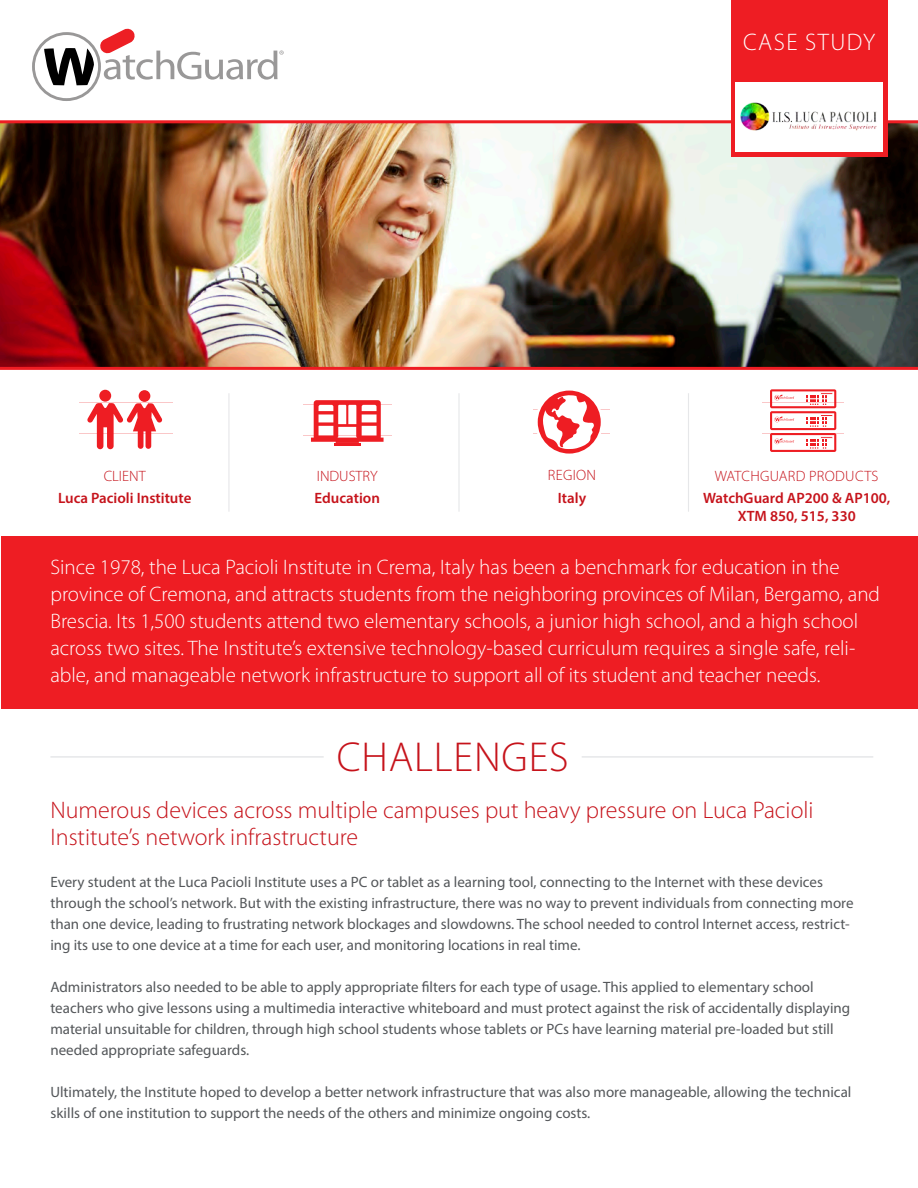
<style>
.page{position:relative;width:918px;height:1188px;background:#fff}
.page>*{position:absolute;margin:0;border:0;box-sizing:border-box;transform-origin:0 0}
.t1{font:300 42px "Myriad Pro";letter-spacing:.02em;color:#c6131b}
.t2{font:300 24px/27px "Myriad Pro";color:#c6131b}
.t3{font:300 24px "Myriad Pro";letter-spacing:.06em;color:#fff}
.t4{font:300 21px/27px "Myriad Pro";color:#fff}
.t5{font:15px/21px "Myriad Pro";color:#54575a}
.t6{font:600 15px/18px "Myriad Pro";color:#c6131b;text-align:center}
.t7{font:300 15px "Myriad Pro";letter-spacing:.015em;color:#c6131b}
</style>
<div class="page">
<div style="left:1px;top:536px;width:917px;height:172px;background:#ee1d23"></div>
<img style="left:0;top:123px;width:918px;height:244px">
<div style="left:731px;top:0;width:156px;height:157px;background:#ee1d23"></div>
<svg style="left:32px;top:28px;width:252px;height:73px"></svg>
<hr style="left:0;top:367px;width:918px;height:3px;background:#ee1d23">
<hr style="left:0;top:120px;width:918px;height:3px;background:#ee1d23">
<svg style="left:80px;top:390px;width:92px;height:59px"></svg>
<hr style="left:334px;top:444px;width:27px;height:2px;background:#ee1d23">
<svg style="left:303px;top:400px;width:88px;height:43px"></svg>
<hr style="left:316px;top:411px;width:20px;height:3px;background:#ee1d23">
<svg style="left:317px;top:422px;width:20px;height:4px"></svg>
<hr style="left:359px;top:411px;width:20px;height:3px;background:#ee1d23">
<svg style="left:360px;top:422px;width:20px;height:4px"></svg>
<svg style="left:535px;top:388px;width:68px;height:68px"></svg>
<div style="left:538px;top:391px;width:63px;height:63px;background:#ee1d23;border-radius:50%"></div>
<svg style="left:534px;top:394px;width:76px;height:55px"></svg>
<svg style="left:762px;top:389px;width:82px;height:63px"></svg>
<hr style="left:228px;top:393px;width:2px;height:119px;background:#e6e7e9">
<hr style="left:458px;top:393px;width:2px;height:119px;background:#e6e7e9">
<hr style="left:688px;top:393px;width:1px;height:119px;background:#e6e7e9">
<hr style="left:50px;top:756px;width:274px;height:2px;background:#e6e7e9">
<hr style="left:582px;top:756px;width:291px;height:2px;background:#e6e7e9">
<div style="left:735px;top:83px;width:148px;height:69px;background:#fff"></div>
<img style="left:740px;top:102px;width:137px;height:29px">
<p class="t7" style="left:104px;top:467px;width:43px">CLIENT</p>
<p class="t6" style="left:58px;top:489px;width:135px">Luca Pacioli Institute</p>
<p class="t7" style="left:317px;top:467px;width:62px">INDUSTRY</p>
<p class="t6" style="left:315px;top:489px;width:67px">Education</p>
<p class="t3" style="left:743px;top:28px;width:134px">CASE STUDY</p>
<p class="t7" style="left:548px;top:466px;width:50px">REGION</p>
<p class="t6" style="left:558px;top:488px;width:30px">Italy</p>
<p class="t7" style="left:715px;top:467px;width:165px">WATCHGUARD PRODUCTS</p>
<p class="t6" style="left:703px;top:489px;width:189px">WatchGuard AP200 &amp; AP100,<br>XTM 850, 515, 330</p>
<p class="t4" style="left:50px;top:554px;width:831px">Since 1978, the Luca Pacioli Institute in Crema, Italy has been a benchmark for education in the province of Cremona, and attracts students from the neighboring provinces of Milan, Bergamo, and Brescia. Its 1,500 students attend two elementary schools, a junior high school, and a high school across two sites. The Institute’s extensive technology-based curriculum requires a single safe, reli&shy;able, and manageable network infrastructure to support all of its student and teacher needs.</p>
<p class="t1" style="left:337px;top:732px;width:233px">CHALLENGES</p>
<p class="t2" style="left:50px;top:796px;width:765px">Numerous devices across multiple campuses put heavy pressure on Luca Pacioli<br>Institute’s network infrastructure</p>
<p class="t5" style="left:50px;top:871px;width:805px">Every student at the Luca Pacioli Institute uses a PC or tablet as a learning tool, connecting to the Internet with these devices through the school’s network. But with the existing infrastructure, there was no way to prevent individuals from connecting more than one device, leading to frustrating network blockages and slowdowns. The school needed to control Internet access, restrict&shy;ing its use to one device at a time for each user, and monitoring locations in real time.</p>
<p class="t5" style="left:50px;top:976px;width:801px">Administrators also needed to be able to apply appropriate filters for each type of usage. This applied to elementary school teachers who give lessons using a multimedia interactive whiteboard and must protect against the risk of accidentally displaying material unsuitable for children, through high school students whose tablets or PCs have learning material pre-loaded but still needed appropriate safeguards.</p>
<p class="t5" style="left:50px;top:1081px;width:803px">Ultimately, the Institute hoped to develop a better network infrastructure that was also more manageable, allowing the technical skills of one institution to support the needs of the others and minimize ongoing costs.</p>
</div>
